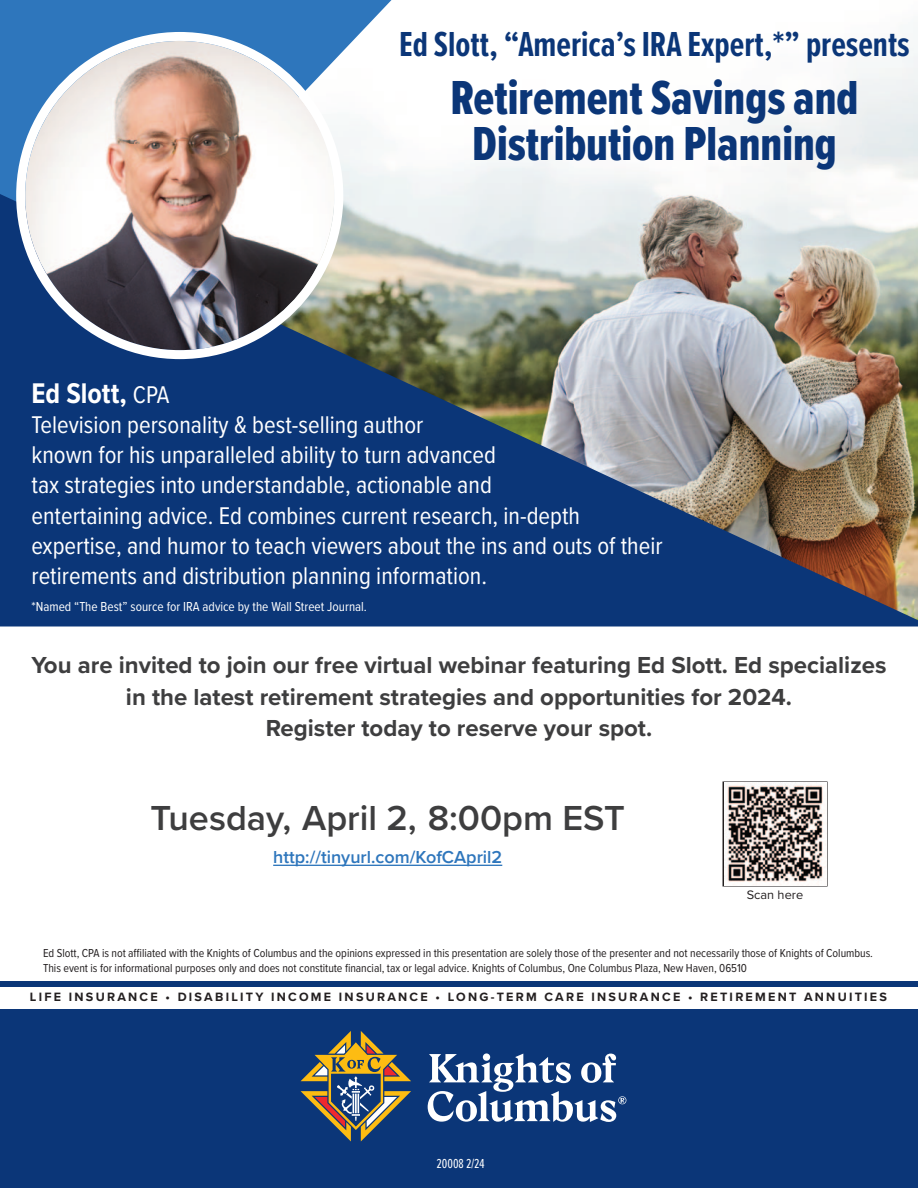
<style>
.page{position:relative;width:918px;height:1188px;background:#fff}
.page>*{position:absolute;margin:0;border:0;box-sizing:border-box;transform-origin:0 0}
.t1{font:49.5px/45.9px "Proxima Nova Ex Cn Extrabld";color:#0b3678;text-align:center}
.t2{font:700 36px "Proxima Nova Ex Cn";color:#0b3678}
.t3{font:600 36px "Proxima Nova";color:#3e3e3f}
.t4{font:700 29.55px "Proxima Nova Cond";color:#fff}
.t5{font:25.05px/30.3px "Proxima Nova Cond";color:#fff}
.t6{font:700 24px/31.5px "Proxima Nova";color:#3e3e3f;text-align:center}
.t7{font:600 18px "Proxima Nova";color:#2e76bc}
.t8{font:13.5px "Proxima Nova Cond";color:#fff}
.t9{font:13.5px "Proxima Nova Ex Cn";color:#fff}
.t10{font:12.75px "Proxima Nova";color:#231f20}
.t11{font:700 12.6px "Proxima Nova";letter-spacing:.18em;color:#231f20}
.t12{font:12px/14.4px "Proxima Nova Cond";letter-spacing:-.005em;color:#231f20}
.s1{font-weight:400;font-size:25.05px}
</style>
<div class="page">
<svg style="left:0;top:0;width:391px;height:188px;fill:#2e76bc"></svg>
<img style="left:0;top:188px;width:918px;height:439px">
<div style="left:0;top:981px;width:918px;height:207px;background:#0b3678"></div>
<div style="left:2px;top:987px;width:913px;height:22px;background:#fff"></div>
<img style="left:16px;top:32px;width:327px;height:327px">
<svg style="left:428px;top:1053px;width:198px;height:69px"></svg>
<svg style="left:300px;top:1031px;width:111px;height:111px"></svg>
<img style="left:724px;top:783px;width:102px;height:102px">
<hr style="left:273px;top:865px;width:229px;height:1px;background:#2e76bc">
<p class="t2" style="left:399px;top:23px;width:512px">Ed Slott, “America’s IRA Expert,*” presents</p>
<p class="t1" style="left:451px;top:79px;width:409px">Retirement Savings and<br>Distribution Planning</p>
<p class="t4" style="left:31px;top:375px;width:140px">Ed Slott, <span class="s1">CPA</span></p>
<p class="t5" style="left:31px;top:412px;width:633px">Television personality &amp; best-selling author<br>known for his unparalleled ability to turn advanced<br>tax strategies into understandable, actionable and<br>entertaining advice. Ed combines current research, in-depth expertise, and humor to teach viewers about the ins and outs of their retirements and distribution planning information.</p>
<p class="t8" style="left:31px;top:602px;width:337px">*Named “The Best” source for IRA advice by the Wall Street Journal.</p>
<p class="t6" style="left:31px;top:652px;width:857px">You are invited to join our free virtual webinar featuring Ed Slott. Ed specializes in the latest retirement strategies and opportunities for 2024.<br>Register today to reserve your spot.</p>
<p class="t3" style="left:150px;top:796px;width:476px">Tuesday, April 2, 8:00pm EST</p>
<p class="t7" style="left:273px;top:846px;width:231px">http://tinyurl.com/KofCApril2</p>
<p class="t10" style="left:747px;top:889px;width:58px">Scan here</p>
<p class="t12" style="left:43px;top:947px;width:831px">Ed Slott, CPA is not affiliated with the Knights of Columbus and the opinions expressed in this presentation are solely those of the presenter and not necessarily those of Knights of Columbus.<br>This event is for informational purposes only and does not constitute financial, tax or legal advice. Knights of Columbus, One Columbus Plaza, New Haven, 06510</p>
<p class="t11" style="left:30px;top:993px;width:859px">LIFE INSURANCE • DISABILITY INCOME INSURANCE • LONG-TERM CARE INSURANCE • RETIREMENT ANNUITIES</p>
<p class="t9" style="left:437px;top:1158px;width:49px">20008 2/24</p>
</div>
